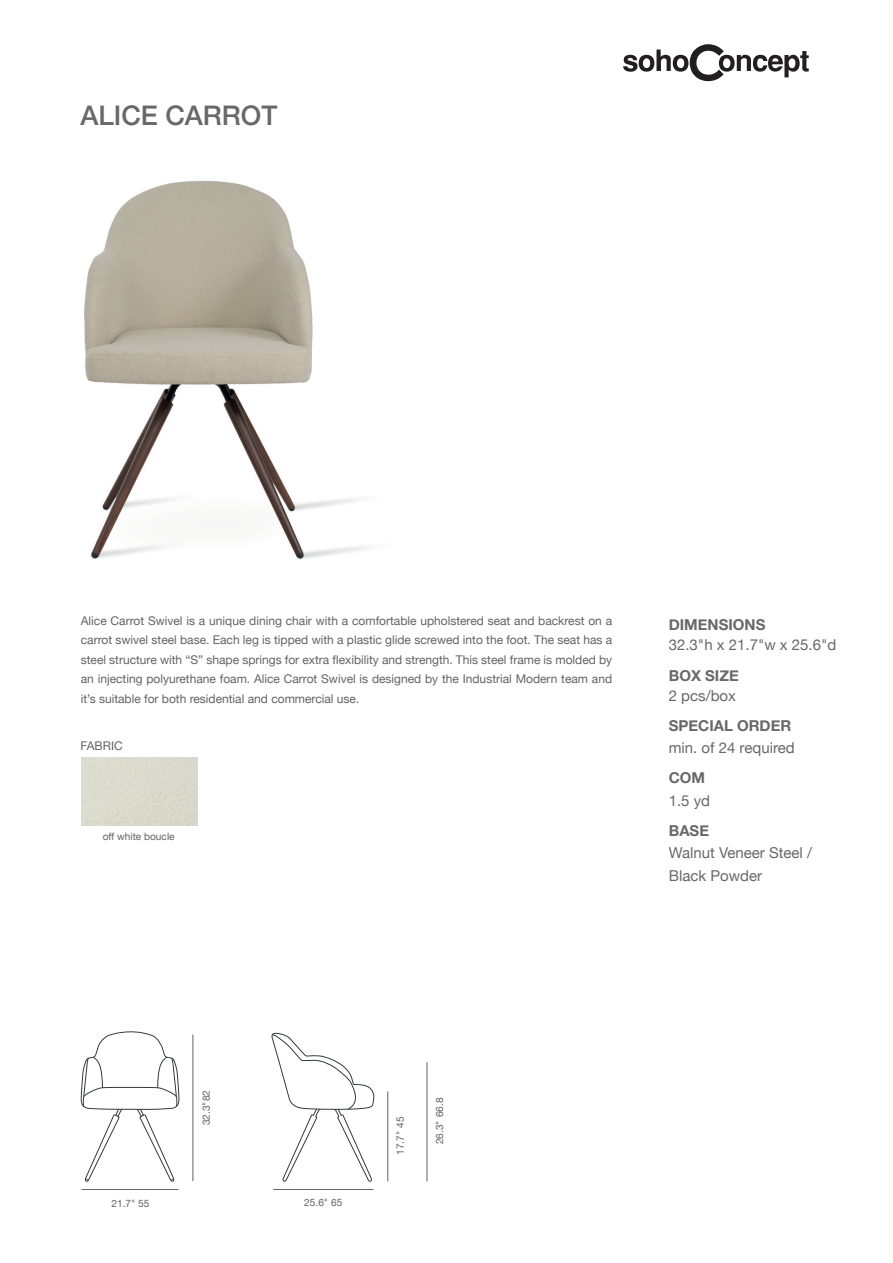
<style>
.page{position:relative;width:893px;height:1263px;background:#fff}
.page>*{position:absolute;margin:0;border:0;box-sizing:border-box;transform-origin:0 0}
.t1{font:500 27px "Helvetica Neue";color:#696869}
.t2{font:15px/22.5px "Helvetica Neue";color:#696869}
.t3{font:700 15px "Helvetica Neue";color:#696869}
.t4{font:12px/19.5px "Helvetica Neue";color:#636366;text-align:justify}
.t5{font:10.2px "Helvetica Neue";color:#636366}
</style>
<div class="page">
<svg style="left:623px;top:44px;width:186px;height:38px"></svg>
<hr style="left:81px;top:1189px;width:98px;height:1px;background:#636366">
<hr style="left:273px;top:1189px;width:100px;height:1px;background:#636366">
<hr style="left:388px;top:1091px;width:1px;height:90px;background:#636366">
<hr style="left:427px;top:1062px;width:1px;height:119px;background:#636366">
<hr style="left:193px;top:1034px;width:1px;height:147px;background:#636366">
<div style="left:81px;top:758px;width:116px;height:68px;background:#dadace"></div>
<img style="left:84px;top:180px;width:286px;height:379px">
<svg style="left:271px;top:1032px;width:103px;height:149px"></svg>
<svg style="left:81px;top:1031px;width:98px;height:150px"></svg>
<h1 class="t1" style="left:80px;top:94px;width:199px">ALICE CARROT</h1>
<p class="t4" style="left:81px;top:611px;width:533px">Alice Carrot Swivel is a unique dining chair with a comfortable upholstered seat and backrest on a carrot swivel steel base. Each leg is tipped with a plastic glide screwed into the foot. The seat has a steel structure with “S” shape springs for extra flexibility and strength. This steel frame is molded by an injecting polyurethane foam. Alice Carrot Swivel is designed by the Industrial Modern team and it’s suitable for both residential and commercial use.</p>
<p class="t4" style="left:81px;top:737px;width:44px">FABRIC</p>
<p class="t5" style="left:103px;top:829px;width:74px">off white boucle</p>
<p class="t3" style="left:669px;top:613px;width:98px">DIMENSIONS</p>
<p class="t2" style="left:669px;top:634px;width:169px">32.3"h x 21.7"w x 25.6"d</p>
<p class="t3" style="left:669px;top:664px;width:72px">BOX SIZE</p>
<p class="t2" style="left:669px;top:685px;width:69px">2 pcs/box</p>
<p class="t3" style="left:669px;top:713px;width:124px">SPECIAL ORDER</p>
<p class="t2" style="left:669px;top:737px;width:127px">min. of 24 required</p>
<p class="t3" style="left:669px;top:766px;width:38px">COM</p>
<p class="t2" style="left:669px;top:790px;width:43px">1.5 yd</p>
<p class="t3" style="left:669px;top:818px;width:42px">BASE</p>
<p class="t2" style="left:669px;top:842px;width:145px">Walnut Veneer Steel /<br>Black Powder</p>
<p class="t5" style="left:111px;top:1196px;width:40px">21.7" 55</p>
<p class="t5" style="left:199px;top:1125px;width:37px;rotate:-90deg">32.3"82</p>
<p class="t5" style="left:304px;top:1195px;width:40px">25.6" 65</p>
<p class="t5" style="left:393px;top:1155px;width:40px;rotate:-90deg">17.7" 45</p>
<p class="t5" style="left:432px;top:1144px;width:48px;rotate:-90deg">26.3" 66.8</p>
</div>
